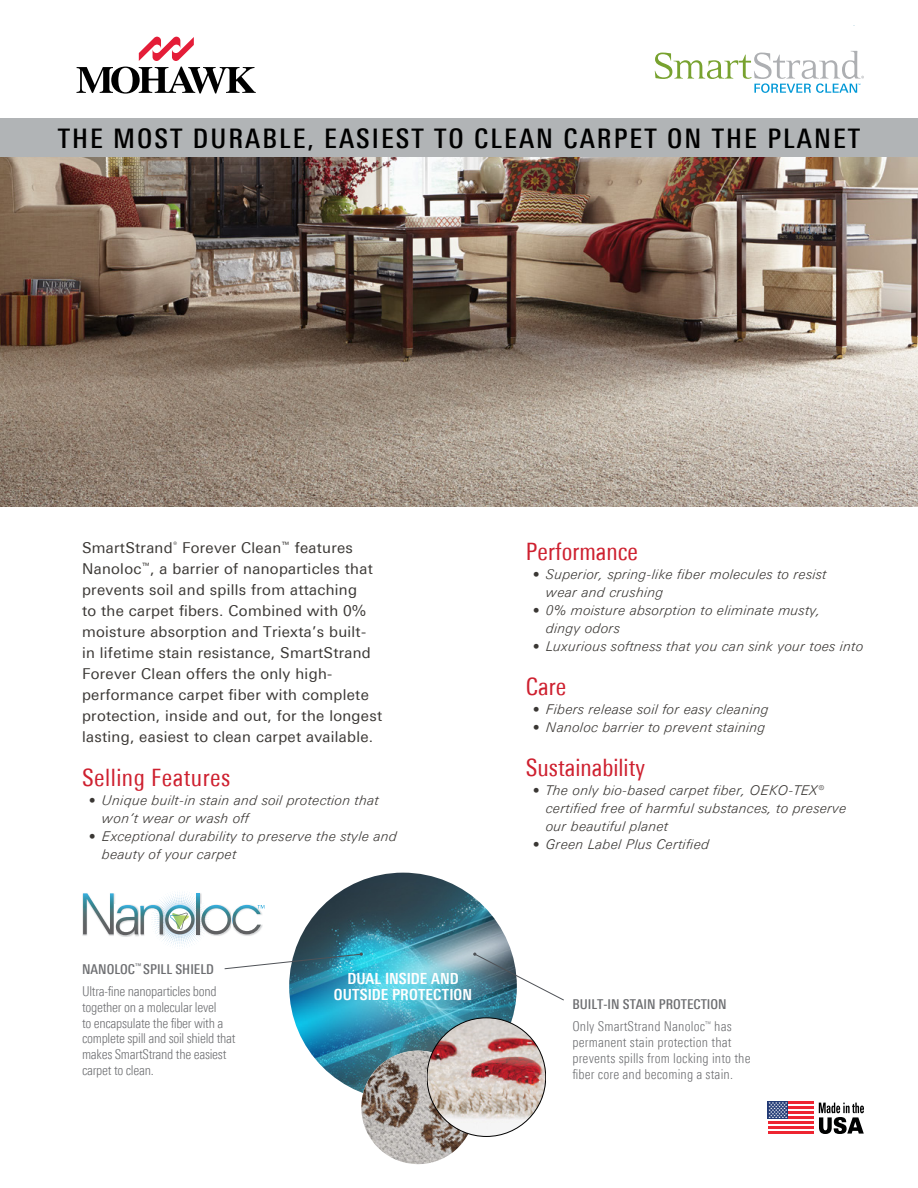
<style>
.page{position:relative;width:918px;height:1188px;background:#fff}
.page>*{position:absolute;margin:0;border:0;box-sizing:border-box;transform-origin:0 0}
.Brand_Promise{font:500 condensed 27px "Linotype Univers";letter-spacing:.075em;color:#000}
.Sub_head{font:condensed 24px "Linotype Univers";color:#ce202f}
.Sub_head-2{font:condensed 24px "Linotype Univers";letter-spacing:.02em;color:#ce202f}
.t1{font:700 condensed 15.3px/15.8px "Linotype Univers";color:#fff;text-align:center}
.Sub_head-3{font:15px/21px "Linotype Univers Basic";letter-spacing:.02em;color:#3a3734}
.t2{font:300 condensed 13.65px/15.8px "Linotype Univers";letter-spacing:-.02em;color:#6d6e71}
.t3{font:300 condensed 13.65px/15.8px "Linotype Univers";letter-spacing:.01em;color:#6d6e71}
.t4{font:500 condensed 13.65px "Linotype Univers";color:#6d6e71}
.t5{font:italic 300 13.5px/18px "Linotype Univers Basic";letter-spacing:.03em;color:#3a3734}
</style>
<div class="page">
<div style="left:0;top:118px;width:918px;height:41px;background:#b1b4b6"></div>
<svg style="left:139px;top:37px;width:55px;height:24px"></svg>
<svg style="left:76px;top:67px;width:180px;height:27px"></svg>
<img style="left:0;top:158px;width:918px;height:349px">
<svg style="left:655px;top:51px;width:209px;height:42px"></svg>
<img style="left:289px;top:873px;width:228px;height:227px;border-radius:114px">
<img style="left:82px;top:894px;width:1px;height:42px">
<svg style="left:355px;top:1044px;width:72px;height:7px"></svg>
<img style="left:355px;top:1051px;width:126px;height:114px">
<img style="left:427px;top:1018px;width:119px;height:118px">
<svg style="left:83px;top:891px;width:280px;height:79px"></svg>
<svg style="left:473px;top:953px;width:91px;height:48px"></svg>
<hr style="left:786px;top:1101px;width:28px;height:3px;background:#ee2531">
<hr style="left:786px;top:1106px;width:28px;height:3px;background:#ee2531">
<hr style="left:786px;top:1111px;width:28px;height:3px;background:#ee2531">
<hr style="left:786px;top:1116px;width:28px;height:3px;background:#ee2531">
<hr style="left:768px;top:1121px;width:46px;height:3px;background:#ee2531">
<hr style="left:768px;top:1126px;width:46px;height:3px;background:#ee2531">
<hr style="left:768px;top:1131px;width:46px;height:3px;background:#ee2531">
<div style="left:768px;top:1101px;width:20px;height:18px;background:#233b76"></div>
<svg style="left:768px;top:1102px;width:19px;height:16px"></svg>
<svg style="left:819px;top:1103px;width:45px;height:31px"></svg>
<p class="Brand_Promise" style="left:58px;top:122px;width:804px">THE MOST DURABLE, EASIEST TO CLEAN CARPET ON THE PLANET</p>
<p class="Sub_head-3" style="left:82px;top:537px;width:302px">SmartStrand<sup>®</sup> Forever Clean<sup>™</sup> features Nanoloc<sup>™</sup>, a barrier of nanoparticles that prevents soil and spills from attaching<br>to the carpet fibers. Combined with 0% moisture absorption and Triexta’s built&shy;in lifetime stain resistance, SmartStrand Forever Clean offers the only high&shy;performance carpet fiber with complete protection, inside and out, for the longest lasting, easiest to clean carpet available.</p>
<p class="Sub_head-2" style="left:82px;top:764px;width:150px">Selling Features</p>
<p class="t5" style="left:102px;top:791px;width:278px;text-indent:-14px">• Unique built-in stain and soil protection that won’t wear or wash off</p>
<p class="t5" style="left:102px;top:827px;width:296px;text-indent:-14px">• Exceptional durability to preserve the style and beauty of your carpet</p>
<p class="t4" style="left:82px;top:961px;width:133px">NANOLOC<sup>™</sup> SPILL SHIELD</p>
<p class="t2" style="left:82px;top:983px;width:155px">Ultra-fine nanoparticles bond together on a molecular level<br>to encapsulate the fiber with a complete spill and soil shield that makes SmartStrand the easiest carpet to clean.</p>
<p class="t1" style="left:334px;top:971px;width:140px">DUAL INSIDE AND<br>OUTSIDE PROTECTION</p>
<p class="Sub_head" style="left:526px;top:538px;width:113px">Performance</p>
<p class="t5" style="left:546px;top:565px;width:282px;text-indent:-14px">• Superior, spring-like fiber molecules to resist wear and crushing</p>
<p class="t5" style="left:546px;top:601px;width:276px;text-indent:-14px">• 0% moisture absorption to eliminate musty, dingy odors</p>
<p class="t5" style="left:533px;top:637px;width:332px">• Luxurious softness that you can sink your toes into</p>
<p class="Sub_head" style="left:526px;top:673px;width:42px">Care</p>
<p class="t5" style="left:533px;top:700px;width:237px">• Fibers release soil for easy cleaning</p>
<p class="t5" style="left:533px;top:718px;width:234px">• Nanoloc barrier to prevent staining</p>
<p class="Sub_head" style="left:526px;top:754px;width:121px">Sustainability</p>
<p class="t5" style="left:546px;top:781px;width:302px;text-indent:-14px">• The only bio-based carpet fiber, OEKO-TEX® certified free of harmful substances, to preserve our beautiful planet</p>
<p class="t5" style="left:533px;top:835px;width:178px">• Green Label Plus Certified</p>
<p class="t4" style="left:572px;top:996px;width:156px">BUILT-IN STAIN PROTECTION</p>
<p class="t3" style="left:572px;top:1019px;width:180px">Only SmartStrand Nanoloc<sup>™</sup> has permanent stain protection that prevents spills from locking into the</p>
<p class="t3" style="left:572px;top:1066px;width:162px">fiber core and becoming a stain.</p>
</div>
